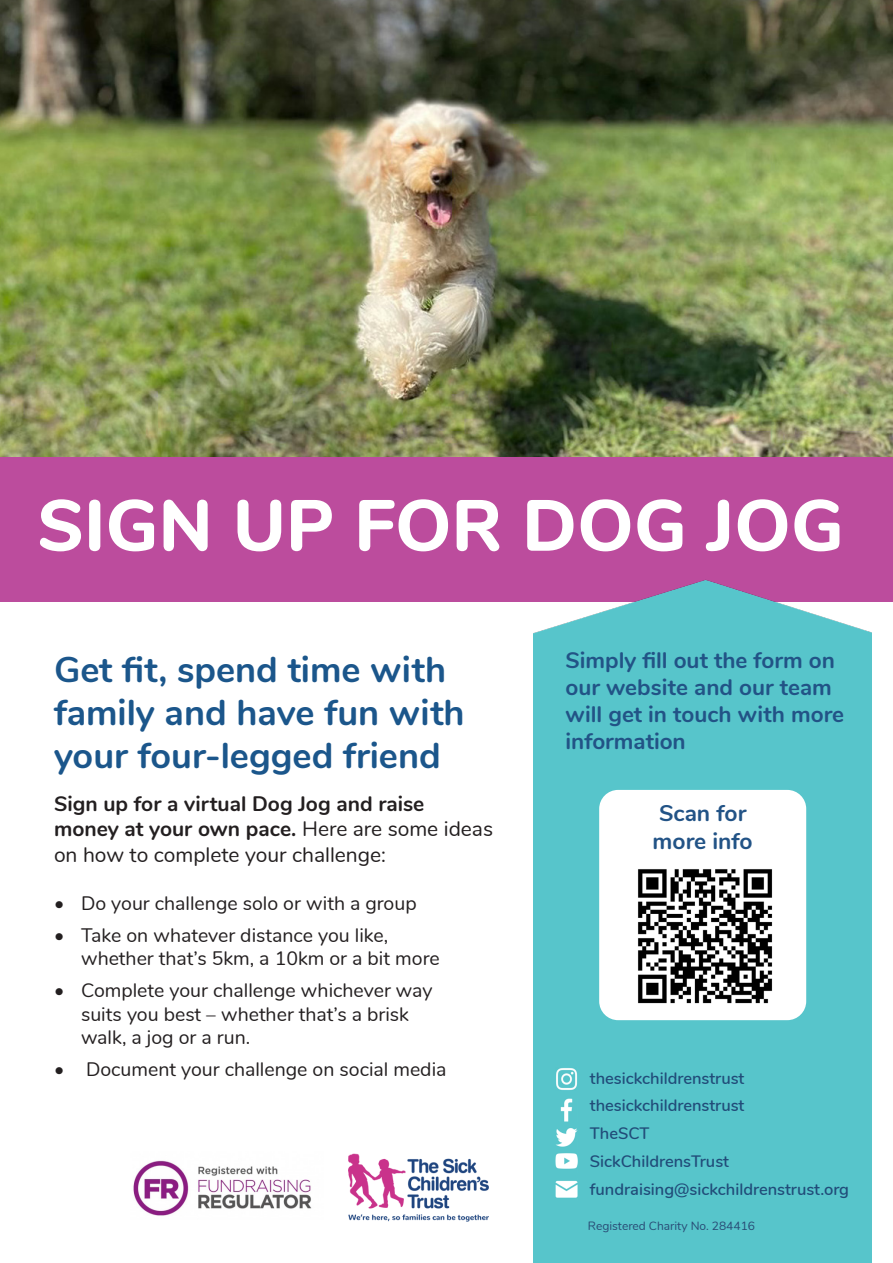
<style>
.page{position:relative;width:893px;height:1263px;background:#fff}
.page>*{position:absolute;margin:0;border:0;box-sizing:border-box;transform-origin:0 0}
.t1{font:800 72px "Nunito";color:#fff}
.t2{font:700 36px/43.2px "Nunito";color:#1b568b}
.t3{font:700 22.8px/27.3px "Nunito";color:#225386}
.t4{font:700 22.5px/27px "Nunito";color:#225386}
.t5{font:21px/25.2px "Nunito";color:#231f20}
.t6{font:700 21px "Nunito";color:#231f20}
.t7{font:19.5px/23.4px "Nunito";color:#231f20}
.t8{font:600 16.5px "Nunito";color:#214c79}
.t9{font:12px "Nunito";color:#294b75}
.s1{font-weight:700}
</style>
<div class="page">
<img style="left:0;top:0;width:893px;height:457px">
<div style="left:0;top:457px;width:893px;height:145px;background:#bc4c9d"></div>
<img style="left:348px;top:1153px;width:141px;height:69px">
<div style="left:534px;top:579px;width:338px;height:684px;background:#57c5cb"></div>
<div style="left:599px;top:790px;width:207px;height:230px;background:#fff;border-radius:19px"></div>
<img style="left:133px;top:1160px;width:179px;height:56px">
<img style="left:555px;top:1178px;width:23px;height:22px">
<img style="left:555px;top:1068px;width:23px;height:22px">
<img style="left:555px;top:1099px;width:23px;height:22px">
<img style="left:555px;top:1126px;width:23px;height:22px">
<img style="left:555px;top:1150px;width:23px;height:23px">
<img style="left:638px;top:869px;width:135px;height:135px">
<p class="t1" style="left:37px;top:472px;width:808px">SIGN UP FOR DOG JOG</p>
<p class="t2" style="left:54px;top:645px;width:412px">Get fit, spend time with family and have fun with your four-legged friend</p>
<p class="t6" style="left:54px;top:788px;width:372px">Sign up for a virtual Dog Jog and raise</p>
<p class="t5" style="left:54px;top:815px;width:441px"><span class="s1">money at your own pace.</span> Here are some ideas on how to complete your challenge:</p>
<p class="t7" style="left:54px;top:890px;width:364px">• Do your challenge solo or with a group</p>
<p class="t7" style="left:81px;top:922px;width:360px;text-indent:-27px">• Take on whatever distance you like, whether that’s 5km, a 10km or a bit more</p>
<p class="t7" style="left:81px;top:977px;width:353px;text-indent:-27px">• Complete your challenge whichever way suits you best – whether that’s a brisk walk, a jog or a run.</p>
<p class="t7" style="left:54px;top:1056px;width:394px">• Document your challenge on social media</p>
<p class="t4" style="left:565px;top:645px;width:280px">Simply fill out the form on our website and our team will get in touch with more information</p>
<p class="t3" style="left:653px;top:798px;width:102px">Scan for more info</p>
<p class="t8" style="left:590px;top:1065px;width:156px">thesickchildrenstrust</p>
<p class="t8" style="left:590px;top:1093px;width:156px">thesickchildrenstrust</p>
<p class="t8" style="left:590px;top:1121px;width:61px">TheSCT</p>
<p class="t8" style="left:590px;top:1149px;width:141px">SickChildrensTrust</p>
<p class="t8" style="left:590px;top:1176px;width:261px">fundraising@sickchildrenstrust.org</p>
<p class="t9" style="left:588px;top:1217px;width:169px">Registered Charity No. 284416</p>
</div>
